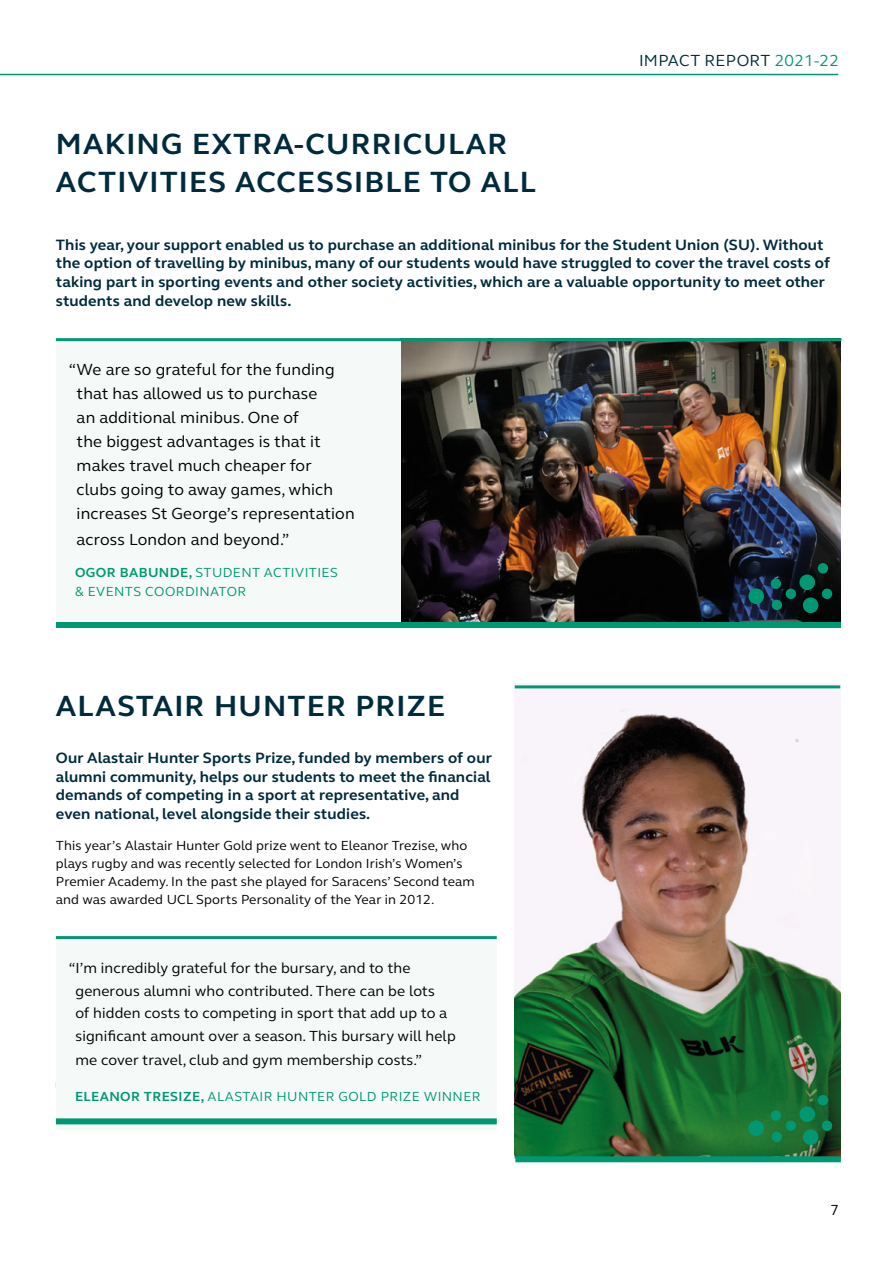
<style>
.page{position:relative;width:893px;height:1263px;background:#fff}
.page>*{position:absolute;margin:0;border:0;box-sizing:border-box;transform-origin:0 0}
.t1{font:700 30px/37.5px "FS Elliot";letter-spacing:.04em;color:#002b3c}
.t2{font:16.5px/24px "FS Elliot";letter-spacing:.01em;color:#000}
.t3{font:16.5px "FS Elliot";letter-spacing:.02em;color:#002b3c}
.t4{font:700 15.3px/18.8px "FS Elliot";letter-spacing:.01em;color:#002b3c}
.t5{font:15px/22.5px "FS Elliot";letter-spacing:.01em;color:#000}
.t6{font:13.5px/18px "FS Elliot";letter-spacing:.01em;color:#000}
.t7{font:13.5px/19.5px "FS Elliot";letter-spacing:.03em;color:#009872}
.s1{color:#009872}
.s2{font-weight:700}
</style>
<div class="page">
<hr style="left:0;top:74px;width:838px;height:1px;background:#009872">
<img style="left:400px;top:341px;width:441px;height:281px">
<img style="left:515px;top:684px;width:326px;height:472px">
<div style="left:56px;top:938px;width:441px;height:154px;background:#f5faf9"></div>
<hr style="left:56px;top:936px;width:441px;height:3px;background:#009872">
<div style="left:56px;top:1064px;width:441px;height:66px;background:#f5faf9"></div>
<div style="left:56px;top:1118px;width:441px;height:6px;background:#009872"></div>
<div style="left:56px;top:339px;width:344px;height:235px;background:#f5faf9"></div>
<hr style="left:56px;top:338px;width:785px;height:3px;background:#009872">
<div style="left:56px;top:543px;width:344px;height:82px;background:#f5faf9"></div>
<div style="left:56px;top:622px;width:785px;height:6px;background:#009872"></div>
<hr style="left:515px;top:685px;width:325px;height:3px;background:#009872">
<div style="left:515px;top:1156px;width:326px;height:6px;background:#009872"></div>
<svg style="left:771px;top:563px;width:61px;height:50px;background:#07312c"></svg>
<svg style="left:748px;top:588px;width:16px;height:16px"></svg>
<svg style="left:771px;top:1095px;width:61px;height:50px;background:#16733f"></svg>
<svg style="left:748px;top:1120px;width:16px;height:16px"></svg>
<h1 class="t1" style="left:56px;top:125px;width:481px">MAKING EXTRA-CURRICULAR<br>ACTIVITIES ACCESSIBLE TO ALL</h1>
<p class="t3" style="left:639px;top:50px;width:201px">IMPACT REPORT <span class="s1">2021-22</span></p>
<p class="t4" style="left:56px;top:235px;width:775px">This year, your support enabled us to purchase an additional minibus for the Student Union (SU). Without the option of travelling by minibus, many of our students would have struggled to cover the travel costs of taking part in sporting events and other society activities, which are a valuable opportunity to meet other students and develop new skills.</p>
<p class="t2" style="left:77px;top:357px;width:279px;text-indent:-8px">“We are so grateful for the funding that has allowed us to purchase<br>an additional minibus. One of<br>the biggest advantages is that it makes travel much cheaper for clubs going to away games, which increases St George’s representation</p>
<p class="t2" style="left:77px;top:527px;width:214px">across London and beyond.”</p>
<p class="t7" style="left:75px;top:562px;width:264px"><span class="s2">OGOR BABUNDE,</span> STUDENT ACTIVITIES &amp; EVENTS COORDINATOR</p>
<h1 class="t1" style="left:56px;top:686px;width:391px">ALASTAIR HUNTER PRIZE</h1>
<p class="t4" style="left:56px;top:748px;width:437px">Our Alastair Hunter Sports Prize, funded by members of our alumni community, helps our students to meet the financial demands of competing in a sport at representative, and even national, level alongside their studies.</p>
<p class="t6" style="left:56px;top:836px;width:420px">This year’s Alastair Hunter Gold prize went to Eleanor Trezise, who plays rugby and was recently selected for London Irish’s Women’s Premier Academy. In the past she played for Saracens’ Second team and was awarded UCL Sports Personality of the Year in 2012.</p>
<p class="t5" style="left:75px;top:956px;width:382px;text-indent:-7px">“I’m incredibly grateful for the bursary, and to the generous alumni who contributed. There can be lots<br>of hidden costs to competing in sport that add up to a significant amount over a season. This bursary will help</p>
<p class="t5" style="left:75px;top:1048px;width:348px">me cover travel, club and gym membership costs.”</p>
<p class="t7" style="left:75px;top:1087px;width:407px"><span class="s2">ELEANOR TRESIZE,</span> ALASTAIR HUNTER GOLD PRIZE WINNER</p>
<p class="t5" style="left:830px;top:1198px;width:10px">7</p>
</div>
